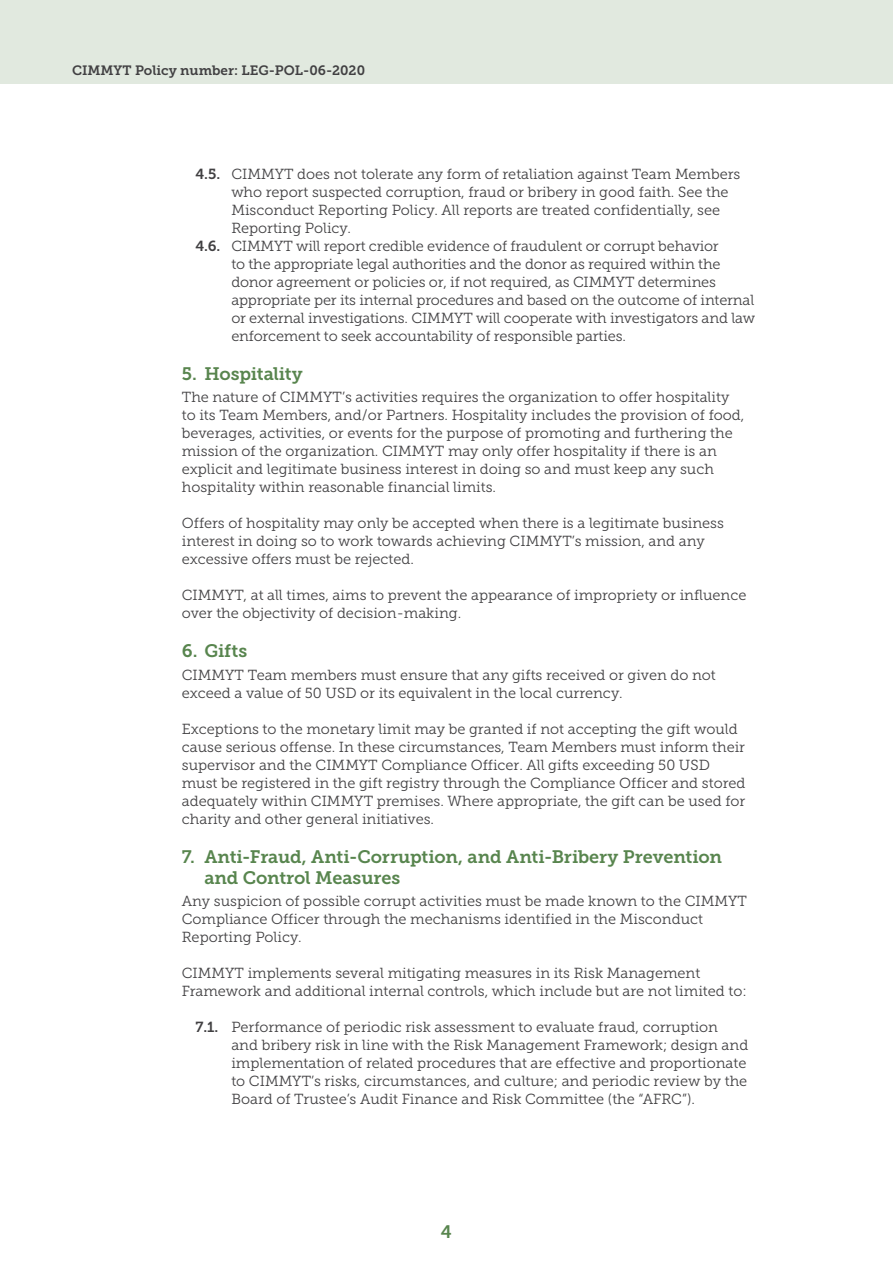
<style>
.page{position:relative;width:893px;height:1263px;background:#fff}
.page>*{position:absolute;margin:0;border:0;box-sizing:border-box;transform-origin:0 0}
.t1{font:18px/21px "Museo Slab 700";letter-spacing:-.005em;color:#58854e}
.t2{font:14.55px/18px "Museo Slab 300";color:#414042}
.t3{font:13.5px "Museo Slab 700";color:#414042}
.s1{font-family:"Museo Slab 700"}
</style>
<div class="page">
<div style="left:0;top:0;width:893px;height:84px;background:#e1e9df"></div>
<p class="t3" style="left:72px;top:63px;width:295px">CIMMYT Policy number: LEG-POL-06-2020</p>
<p class="t2" style="left:195px;top:165px;width:546px"><span class="s1">4.5.</span> CIMMYT does not tolerate any form of retaliation against Team Members</p>
<p class="t2" style="left:231px;top:183px;width:499px">who report suspected corruption, fraud or bribery in good faith. See the</p>
<p class="t2" style="left:231px;top:201px;width:490px">Misconduct Reporting Policy. All reports are treated confidentially, see</p>
<p class="t2" style="left:231px;top:219px;width:121px">Reporting Policy.</p>
<p class="t2" style="left:195px;top:237px;width:525px"><span class="s1">4.6.</span> CIMMYT will report credible evidence of fraudulent or corrupt behavior</p>
<p class="t2" style="left:231px;top:255px;width:491px">to the appropriate legal authorities and the donor as required within the</p>
<p class="t2" style="left:231px;top:273px;width:486px">donor agreement or policies or, if not required, as CIMMYT determines</p>
<p class="t2" style="left:231px;top:291px;width:524px">appropriate per its internal procedures and based on the outcome of internal</p>
<p class="t2" style="left:231px;top:309px;width:525px">or external investigations. CIMMYT will cooperate with investigators and law</p>
<p class="t2" style="left:231px;top:327px;width:396px">enforcement to seek accountability of responsible parties.</p>
<p class="t1" style="left:182px;top:363px;width:122px">5. Hospitality</p>
<p class="t2" style="left:182px;top:388px;width:564px">The nature of CIMMYT’s activities requires the organization to offer hospitality to its Team Members, and/or Partners. Hospitality includes the provision of food, beverages, activities, or events for the purpose of promoting and furthering the mission of the organization. CIMMYT may only offer hospitality if there is an explicit and legitimate business interest in doing so and must keep any such hospitality within reasonable financial limits.</p>
<p class="t2" style="left:182px;top:514px;width:544px">Offers of hospitality may only be accepted when there is a legitimate business interest in doing so to work towards achieving CIMMYT’s mission, and any excessive offers must be rejected.</p>
<p class="t2" style="left:182px;top:586px;width:566px">CIMMYT, at all times, aims to prevent the appearance of impropriety or influence over the objectivity of decision-making.</p>
<p class="t1" style="left:182px;top:641px;width:67px">6. Gifts</p>
<p class="t2" style="left:182px;top:666px;width:536px">CIMMYT Team members must ensure that any gifts received or given do not exceed a value of 50 USD or its equivalent in the local currency.</p>
<p class="t2" style="left:182px;top:720px;width:565px">Exceptions to the monetary limit may be granted if not accepting the gift would cause serious offense. In these circumstances, Team Members must inform their supervisor and the CIMMYT Compliance Officer. All gifts exceeding 50 USD must be registered in the gift registry through the Compliance Officer and stored adequately within CIMMYT premises. Where appropriate, the gift can be used for charity and other general initiatives.</p>
<p class="t1" style="left:204px;top:846px;width:519px;text-indent:-22px">7. Anti-Fraud, Anti-Corruption, and Anti-Bribery Prevention and Control Measures</p>
<p class="t2" style="left:182px;top:892px;width:567px">Any suspicion of possible corrupt activities must be made known to the CIMMYT<br>Compliance Officer through the mechanisms identified in the Misconduct<br>Reporting Policy.</p>
<p class="t2" style="left:182px;top:964px;width:566px">CIMMYT implements several mitigating measures in its Risk Management<br>Framework and additional internal controls, which include but are not limited to:</p>
<p class="t2" style="left:231px;top:1018px;width:519px;text-indent:-36px"><span class="s1">7.1.</span> Performance of periodic risk assessment to evaluate fraud, corruption and bribery risk in line with the Risk Management Framework; design and implementation of related procedures that are effective and proportionate to CIMMYT’s risks, circumstances, and culture; and periodic review by the Board of Trustee’s Audit Finance and Risk Committee (the “AFRC”).</p>
<p class="t1" style="left:441px;top:1221px;width:13px">4</p>
</div>
